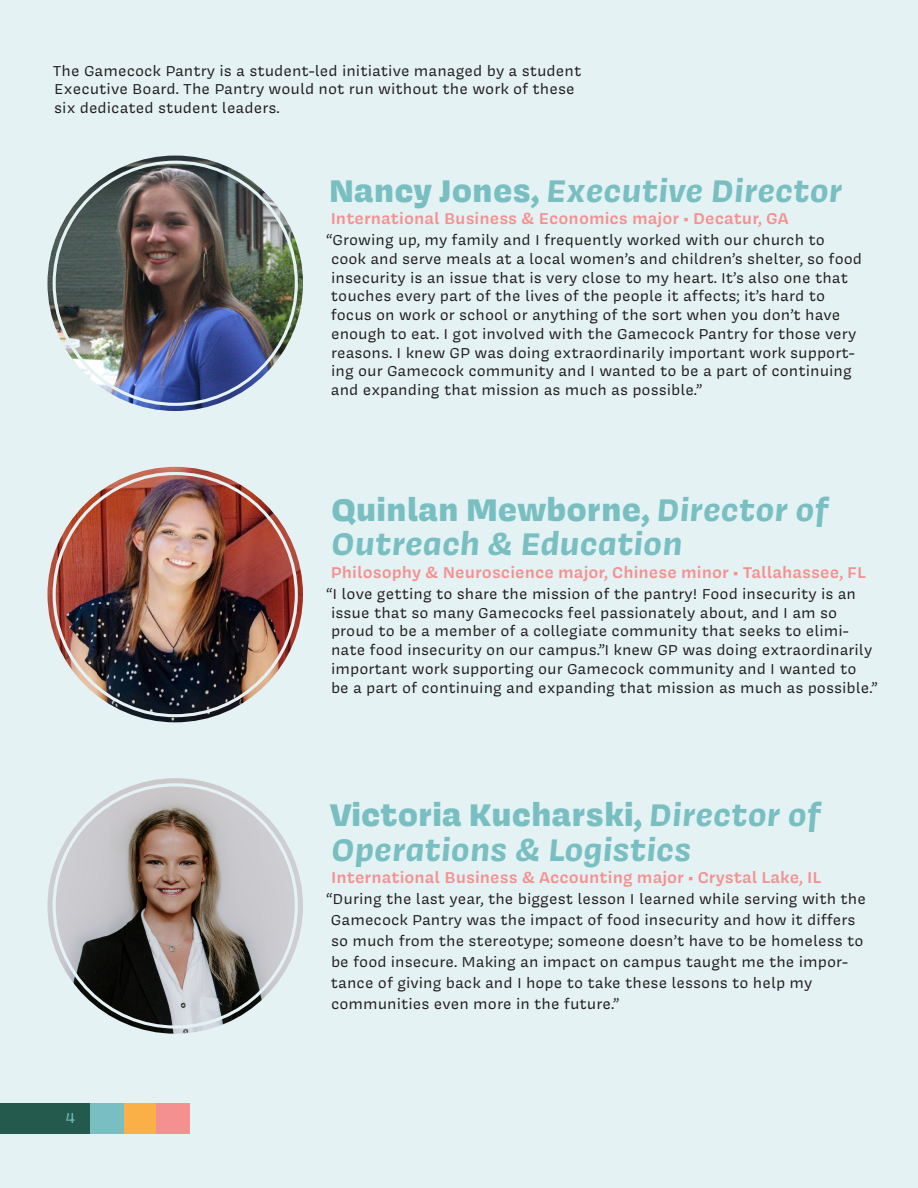
<style>
.page{position:relative;width:918px;height:1188px;background:#e4f2f3}
.page>*{position:absolute;margin:0;border:0;box-sizing:border-box;transform-origin:0 0}
.t1{font:italic 700 36px/34.5px "Covik Sans";color:#79bfc2}
.position{font:600 18px "Covik Sans";color:#f59091}
.body{font:16.5px/18.8px "Covik Sans";color:#231f20}
.t2{font:16.5px "Covik Sans";color:#79bfc2}
.s1{font-weight:900;font-style:normal}
</style>
<div class="page">
<div style="left:0;top:1103px;width:190px;height:31px;background:#f59091"></div>
<div style="left:0;top:1103px;width:156px;height:31px;background:#fbb047"></div>
<div style="left:0;top:1103px;width:124px;height:31px;background:#79bfc2"></div>
<div style="left:0;top:1103px;width:90px;height:31px;background:#235a4d"></div>
<img style="left:47px;top:156px;width:256px;height:255px;border-radius:128px">
<img style="left:47px;top:467px;width:256px;height:255px;border-radius:128px">
<img style="left:47px;top:778px;width:256px;height:256px;border-radius:128px">
<p class="body" style="left:53px;top:61px;width:530px">The Gamecock Pantry is a student-led initiative managed by a student<br>Executive Board. The Pantry would not run without the work of these six dedicated student leaders.</p>
<p class="t1" style="left:329px;top:172px;width:514px"><span class="s1">Nancy Jones,</span> Executive Director</p>
<p class="position" style="left:331px;top:206px;width:459px">International Business &amp; Economics major • Decatur, GA</p>
<p class="body" style="left:326px;top:230px;width:537px">“Growing up, my family and I frequently worked with our church to cook and serve meals at a local women’s and children’s shelter, so food insecurity is an issue that is very close to my heart. It’s also one that touches every part of the lives of the people it affects; it’s hard to focus on work or school or anything of the sort when you don’t have enough to eat. I got involved with the Gamecock Pantry for those very reasons. I knew GP was doing extraordinarily important work support&shy;ing our Gamecock community and I wanted to be a part of continuing and expanding that mission as much as possible.”</p>
<p class="t1" style="left:331px;top:491px;width:499px"><span class="s1">Quinlan Mewborne,</span> Director of<br>Outreach &amp; Education</p>
<p class="position" style="left:331px;top:560px;width:537px">Philosophy &amp; Neuroscience major, Chinese minor • Tallahassee, FL</p>
<p class="body" style="left:326px;top:584px;width:552px">“I love getting to share the mission of the pantry! Food insecurity is an issue that so many Gamecocks feel passionately about, and I am so proud to be a member of a collegiate community that seeks to elimi&shy;nate food insecurity on our campus.”I knew GP was doing extraordinarily important work supporting our Gamecock community and I wanted to<br>be a part of continuing and expanding that mission as much as possible.”</p>
<p class="t2" style="left:65px;top:1108px;width:12px">4</p>
<p class="t1" style="left:330px;top:797px;width:492px"><span class="s1">Victoria Kucharski,</span> Director of<br>Operations &amp; Logistics</p>
<p class="position" style="left:331px;top:866px;width:492px">International Business &amp; Accounting major • Crystal Lake, IL</p>
<p class="body" style="left:326px;top:889px;width:541px;line-height:21px">“During the last year, the biggest lesson I learned while serving with the Gamecock Pantry was the impact of food insecurity and how it differs so much from the stereotype; someone doesn’t have to be homeless to be food insecure. Making an impact on campus taught me the impor&shy;tance of giving back and I hope to take these lessons to help my</p>
<p class="body" style="left:331px;top:995px;width:289px">communities even more in the future.”</p>
</div>
